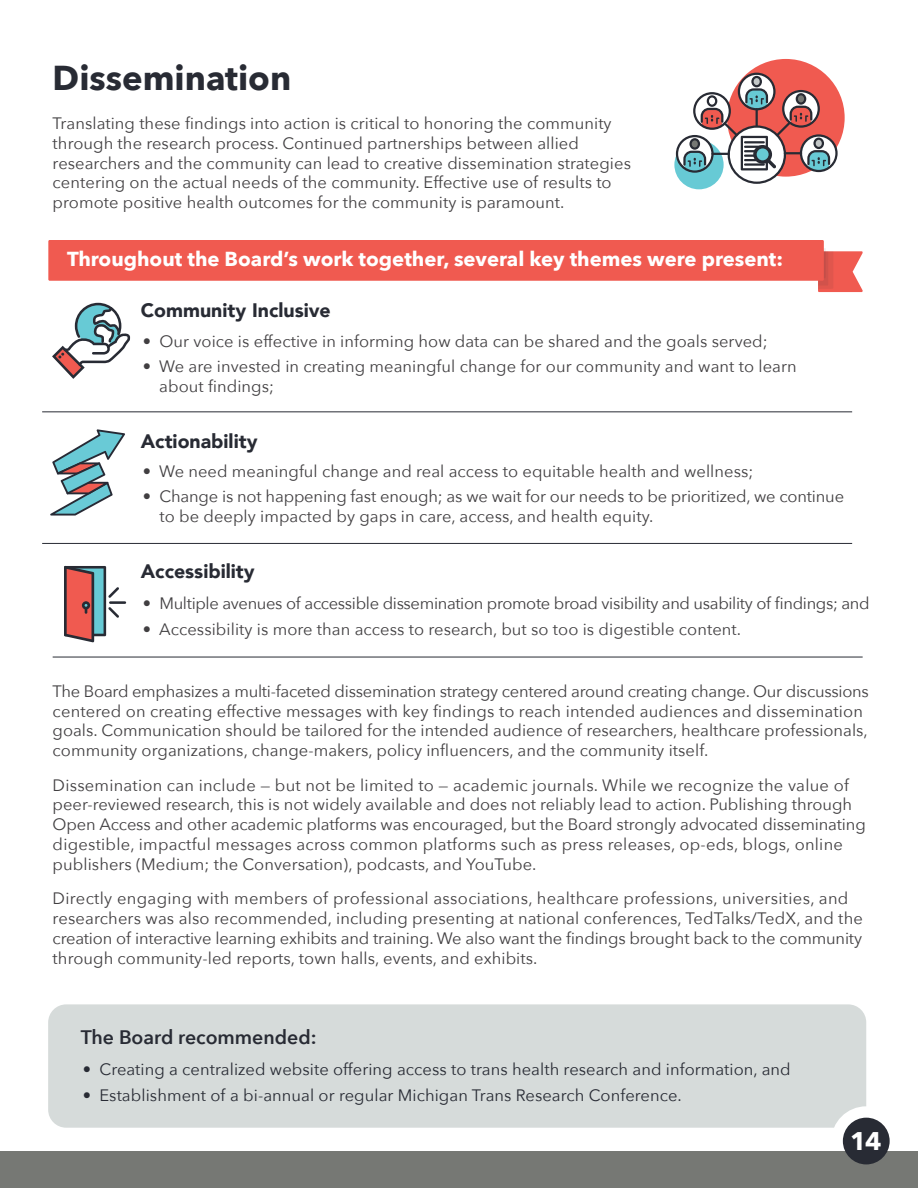
<style>
.page{position:relative;width:918px;height:1188px;background:#fff}
.page>*{position:absolute;margin:0;border:0;box-sizing:border-box;transform-origin:0 0}
.t1{font:700 34.5px "Avenir Next";color:#282b34}
.t2{font:700 25.5px "Avenir Next";color:#fff}
.t3{font:700 20.25px "Avenir Next";color:#fff}
.t4{font:900 19.5px "Avenir";color:#282b34}
.t5{font:600 19.5px "Avenir Next";color:#282b34}
.t6{font:16.5px/19.8px "Avenir Next";letter-spacing:.005em;color:#413f41}
.t7{font:16.5px "Avenir Next";letter-spacing:.005em;color:#282b34}
.t8{font:16.5px "Avenir Next";letter-spacing:-.02em;color:#413f41}
</style>
<div class="page">
<div style="left:48px;top:1004px;width:818px;height:124px;background:#d6dbda;border-radius:18px"></div>
<div style="left:831px;top:1106px;width:70px;height:70px;background:#fff;border-radius:50%"></div>
<div style="left:0;top:1151px;width:918px;height:37px;background:#767874"></div>
<div style="left:843px;top:1118px;width:47px;height:46px;background:#282b34;border-radius:50%"></div>
<hr style="left:42px;top:411px;width:810px;height:1px;background:#282b34">
<hr style="left:42px;top:543px;width:810px;height:1px;background:#282b34">
<hr style="left:53px;top:657px;width:810px;height:1px;background:#282b34">
<svg style="left:818px;top:248px;width:45px;height:44px"></svg>
<div style="left:48px;top:240px;width:776px;height:41px;background:#f05a50"></div>
<svg style="left:52px;top:303px;width:78px;height:76px"></svg>
<hr style="left:109px;top:601px;width:17px;height:3px;background:#282b34">
<svg style="left:64px;top:566px;width:55px;height:76px"></svg>
<svg style="left:50px;top:429px;width:75px;height:87px"></svg>
<div style="left:674px;top:140px;width:50px;height:49px;background:#67cad5;border-radius:50%"></div>
<div style="left:727px;top:59px;width:118px;height:118px;background:#f05a50;border-radius:50%"></div>
<svg style="left:676px;top:73px;width:162px;height:111px"></svg>
<h1 class="t1" style="left:53px;top:48px;width:240px">Dissemination</h1>
<p class="t6" style="left:53px;top:113px;width:580px">Translating these findings into action is critical to honoring the community through the research process. Continued partnerships between allied researchers and the community can lead to creative dissemination strategies centering on the actual needs of the community. Effective use of results to promote positive health outcomes for the community is paramount.</p>
<p class="t3" style="left:67px;top:241px;width:718px">Throughout the Board’s work together, several key themes were present:</p>
<p class="t4" style="left:141px;top:293px;width:191px">Community Inclusive</p>
<p class="t6" style="left:143px;top:330px;width:627px">• Our voice is effective in informing how data can be shared and the goals served;</p>
<p class="t6" style="left:159px;top:356px;width:639px;text-indent:-17px">• We are invested in creating meaningful change for our community and want to learn about findings;</p>
<p class="t4" style="left:141px;top:425px;width:118px">Actionability</p>
<p class="t6" style="left:143px;top:460px;width:612px">• We need meaningful change and real access to equitable health and wellness;</p>
<p class="t6" style="left:159px;top:486px;width:686px;text-indent:-17px">• Change is not happening fast enough; as we wait for our needs to be prioritized, we continue to be deeply impacted by gaps in care, access, and health equity.</p>
<p class="t4" style="left:141px;top:554px;width:115px">Accessibility</p>
<p class="t8" style="left:143px;top:590px;width:729px">• Multiple avenues of accessible dissemination promote broad visibility and usability of findings; and</p>
<p class="t6" style="left:143px;top:618px;width:600px">• Accessibility is more than access to research, but so too is digestible content.</p>
<p class="t6" style="left:53px;top:680px;width:818px">The Board emphasizes a multi-faceted dissemination strategy centered around creating change. Our discussions centered on creating effective messages with key findings to reach intended audiences and dissemination goals. Communication should be tailored for the intended audience of researchers, healthcare professionals, community organizations, change-makers, policy influencers, and the community itself.</p>
<p class="t6" style="left:53px;top:774px;width:815px">Dissemination can include — but not be limited to — academic journals. While we recognize the value of peer-reviewed research, this is not widely available and does not reliably lead to action. Publishing through Open Access and other academic platforms was encouraged, but the Board strongly advocated disseminating digestible, impactful messages across common platforms such as press releases, op-eds, blogs, online publishers (Medium; the Conversation), podcasts, and YouTube.</p>
<p class="t6" style="left:53px;top:888px;width:812px">Directly engaging with members of professional associations, healthcare professions, universities, and researchers was also recommended, including presenting at national conferences, TedTalks/TedX, and the creation of interactive learning exhibits and training. We also want the findings brought back to the community through community-led reports, town halls, events, and exhibits.</p>
<p class="t5" style="left:81px;top:1020px;width:237px">The Board recommended:</p>
<p class="t7" style="left:83px;top:1055px;width:710px">• Creating a centralized website offering access to trans health research and information, and</p>
<p class="t7" style="left:83px;top:1081px;width:601px">• Establishment of a bi-annual or regular Michigan Trans Research Conference.</p>
<h2 class="t2" style="left:850px;top:1119px;width:33px">14</h2>
</div>
